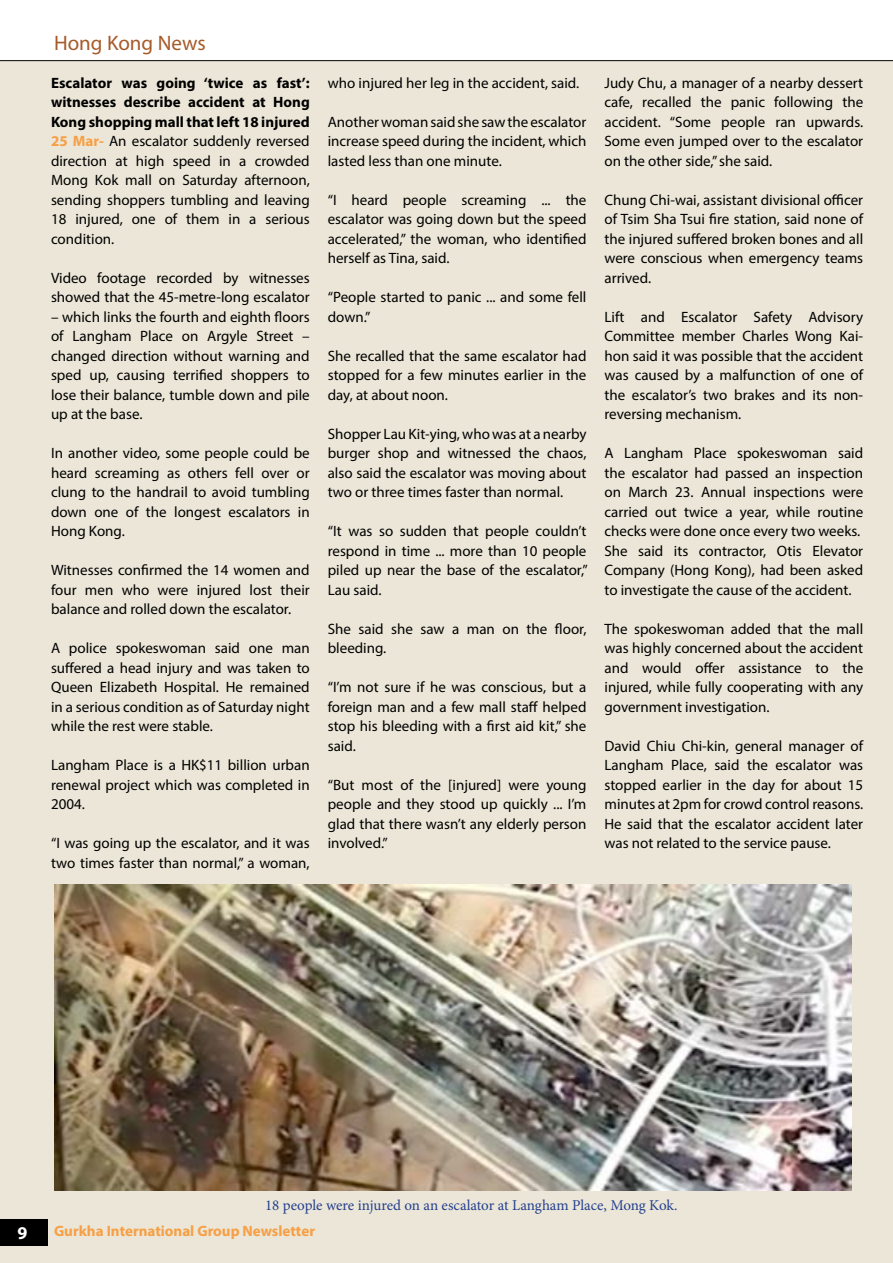
<style>
.page{position:relative;width:893px;height:1263px;background:#ebe6d7}
.page>*{position:absolute;margin:0;border:0;box-sizing:border-box;transform-origin:0 0}
.t1{font:21px "Myriad Pro";color:#a75a29}
.t2{font:700 18px "Myriad Pro";color:#fff}
.t3{font:15px/19.5px "Myriad Pro";color:#000;text-align:justify}
.t4{font:15px "Minion Pro";letter-spacing:-.005em;color:#25408f}
.t5{font:700 15px "Myriad Pro";color:#f79f45}
.s1{font-weight:700}
.s2{font-weight:700;color:#f79f45}
</style>
<div class="page">
<div style="left:0;top:0;width:893px;height:61px;background:#fff"></div>
<div style="left:0;top:1219px;width:47px;height:26px;background:#000"></div>
<img style="left:54px;top:884px;width:797px;height:307px">
<h1 class="t1" style="left:54px;top:30px;width:153px">Hong Kong News</h1>
<p class="t3" style="left:51px;top:73px;width:260px"><span class="s1">Escalator was going ‘twice as fast’: witnesses describe accident at Hong Kong shopping mall that left 18 injured </span><span class="s2">25 Mar-</span> An escalator suddenly reversed direction at high speed in a crowded Mong Kok mall on Saturday afternoon, sending shoppers tumbling and leaving 18 injured, one of them in a serious condition.</p>
<p class="t3" style="left:51px;top:268px;width:260px">Video footage recorded by witnesses showed that the 45-metre-long escalator</p>
<p class="t3" style="left:51px;top:307px;width:260px">– which links the fourth and eighth floors of Langham Place on Argyle Street – changed direction without warning and sped up, causing terrified shoppers to lose their balance, tumble down and pile up at the base.</p>
<p class="t3" style="left:51px;top:443px;width:260px">In another video, some people could be heard screaming as others fell over or clung to the handrail to avoid tumbling down one of the longest escalators in Hong Kong.</p>
<p class="t3" style="left:51px;top:560px;width:260px">Witnesses confirmed the 14 women and four men who were injured lost their balance and rolled down the escalator.</p>
<p class="t3" style="left:51px;top:638px;width:260px">A police spokeswoman said one man suffered a head injury and was taken to Queen Elizabeth Hospital. He remained in a serious condition as of Saturday night while the rest were stable.</p>
<p class="t3" style="left:51px;top:755px;width:260px">Langham Place is a HK$11 billion urban renewal project which was completed in 2004.</p>
<p class="t3" style="left:51px;top:833px;width:260px">“I was going up the escalator, and it was two times faster than normal,” a woman,</p>
<p class="t3" style="left:328px;top:73px;width:253px">who injured her leg in the accident, said.</p>
<p class="t3" style="left:328px;top:112px;width:260px">Another woman said she saw the escalator increase speed during the incident, which lasted less than one minute.</p>
<p class="t3" style="left:328px;top:190px;width:260px">“I heard people screaming ... the escalator was going down but the speed accelerated,” the woman, who identified herself as Tina, said.</p>
<p class="t3" style="left:328px;top:287px;width:260px">“People started to panic ... and some fell down.”</p>
<p class="t3" style="left:328px;top:346px;width:260px">She recalled that the same escalator had stopped for a few minutes earlier in the day, at about noon.</p>
<p class="t3" style="left:328px;top:424px;width:260px">Shopper Lau Kit-ying, who was at a nearby burger shop and witnessed the chaos, also said the escalator was moving about two or three times faster than normal.</p>
<p class="t3" style="left:328px;top:521px;width:262px">“It was so sudden that people couldn’t respond in time ... more than 10 people piled up near the base of the escalator,” Lau said.</p>
<p class="t3" style="left:328px;top:619px;width:260px">She said she saw a man on the floor, bleeding.</p>
<p class="t3" style="left:328px;top:677px;width:260px">“I’m not sure if he was conscious, but a foreign man and a few mall staff helped stop his bleeding with a first aid kit,” she said.</p>
<p class="t3" style="left:328px;top:775px;width:260px">“But most of the [injured] were young people and they stood up quickly ... I’m glad that there wasn’t any elderly person involved.”</p>
<p class="t3" style="left:604px;top:73px;width:260px">Judy Chu, a manager of a nearby dessert cafe, recalled the panic following the accident. “Some people ran upwards.<br>Some even jumped over to the escalator on the other side,” she said.</p>
<p class="t3" style="left:604px;top:190px;width:260px">Chung Chi-wai, assistant divisional officer of Tsim Sha Tsui fire station, said none of the injured suffered broken bones and all were conscious when emergency teams arrived.</p>
<p class="t3" style="left:604px;top:307px;width:260px">Lift and Escalator Safety Advisory Committee member Charles Wong Kai&shy;hon said it was possible that the accident was caused by a malfunction of one of the escalator’s two brakes and its non&shy;reversing mechanism.</p>
<p class="t3" style="left:604px;top:443px;width:260px;text-align:left">A Langham Place spokeswoman said the escalator had passed an inspection on March 23. Annual inspections were carried out twice a year, while routine checks were done once every two weeks.<br>She said its contractor, Otis Elevator Company (Hong Kong), had been asked to investigate the cause of the accident.</p>
<p class="t3" style="left:604px;top:619px;width:260px">The spokeswoman added that the mall was highly concerned about the accident and would offer assistance to the injured, while fully cooperating with any government investigation.</p>
<p class="t3" style="left:604px;top:736px;width:260px">David Chiu Chi-kin, general manager of Langham Place, said the escalator was stopped earlier in the day for about 15 minutes at 2pm for crowd control reasons.<br>He said that the escalator accident later was not related to the service pause.</p>
<p class="t4" style="left:265px;top:1195px;width:414px">18 people were injured on an escalator at Langham Place, Mong Kok.</p>
<p class="t2" style="left:18px;top:1221px;width:11px">9</p>
<p class="t5" style="left:54px;top:1221px;width:263px">Gurkha International Group Newsletter</p>
</div>
